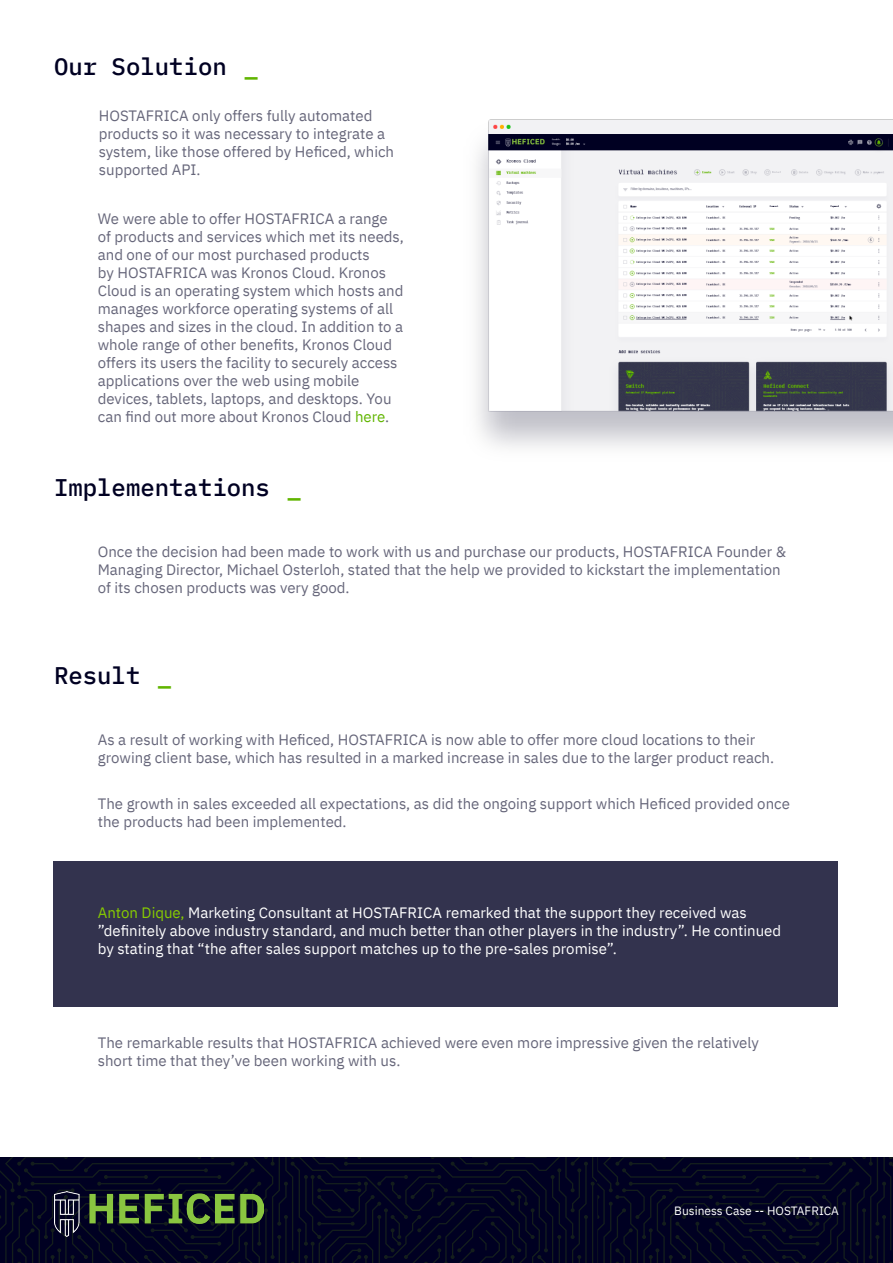
<style>
.page{position:relative;width:893px;height:1263px;background:#fff}
.page>*{position:absolute;margin:0;border:0;box-sizing:border-box;transform-origin:0 0}
.t1{font:500 24px "IBM Plex Mono";color:#002}
.t2{font:15px/18px "IBM Plex Sans";color:#66667a}
.t3{font:15px/18px "IBM Plex Sans";color:#fff}
.t4{font:12px "IBM Plex Sans";color:#fff}
.s1{font-size:27px;color:#61b500}
.s2{color:#61b500}
.s3{color:#87cc00}
</style>
<div class="page">
<div style="left:53px;top:861px;width:785px;height:145px;background:#33334e"></div>
<svg style="left:0;top:1157px;width:893px;height:106px;background:#030521"></svg>
<img style="left:54px;top:1191px;width:210px;height:45px">
<img style="left:477px;top:119px;width:416px;height:329px">
<h1 class="t1" style="left:54px;top:48px;width:207px">Our Solution <span class="s1">_</span></h1>
<p class="t2" style="left:99px;top:106px;width:297px">HOSTAFRICA only offers fully automated products so it was necessary to integrate a system, like those offered by Heficed, which supported API.</p>
<p class="t2" style="left:98px;top:208px;width:308px">We were able to offer HOSTAFRICA a range of products and services which met its needs, and one of our most purchased products<br>by HOSTAFRICA was Kronos Cloud. Kronos Cloud is an operating system which hosts and manages workforce operating systems of all shapes and sizes in the cloud. In addition to a whole range of other benefits, Kronos Cloud offers its users the facility to securely access applications over the web using mobile devices, tablets, laptops, and desktops. You can find out more about Kronos Cloud <span class="s2">here</span>.</p>
<h1 class="t1" style="left:54px;top:468px;width:250px">Implementations <span class="s1">_</span></h1>
<p class="t2" style="left:98px;top:541px;width:690px">Once the decision had been made to work with us and purchase our products, HOSTAFRICA Founder &amp;<br>Managing Director, Michael Osterloh, stated that the help we provided to kickstart the implementation of its chosen products was very good.</p>
<h1 class="t1" style="left:54px;top:656px;width:120px">Result <span class="s1">_</span></h1>
<p class="t2" style="left:98px;top:729px;width:678px">As a result of working with Heficed, HOSTAFRICA is now able to offer more cloud locations to their growing client base, which has resulted in a marked increase in sales due to the larger product reach.</p>
<p class="t2" style="left:98px;top:793px;width:694px">The growth in sales exceeded all expectations, as did the ongoing support which Heficed provided once the products had been implemented.</p>
<p class="t3" style="left:98px;top:903px;width:685px"><span class="s3">Anton Dique,</span> Marketing Consultant at HOSTAFRICA remarked that the support they received was ”definitely above industry standard, and much better than other players in the industry”. He continued by stating that “the after sales support matches up to the pre-sales promise”.</p>
<p class="t2" style="left:98px;top:1032px;width:663px">The remarkable results that HOSTAFRICA achieved were even more impressive given the relatively short time that they’ve been working with us.</p>
<p class="t4" style="left:674px;top:1201px;width:166px">Business Case -- HOSTAFRICA</p>
</div>
